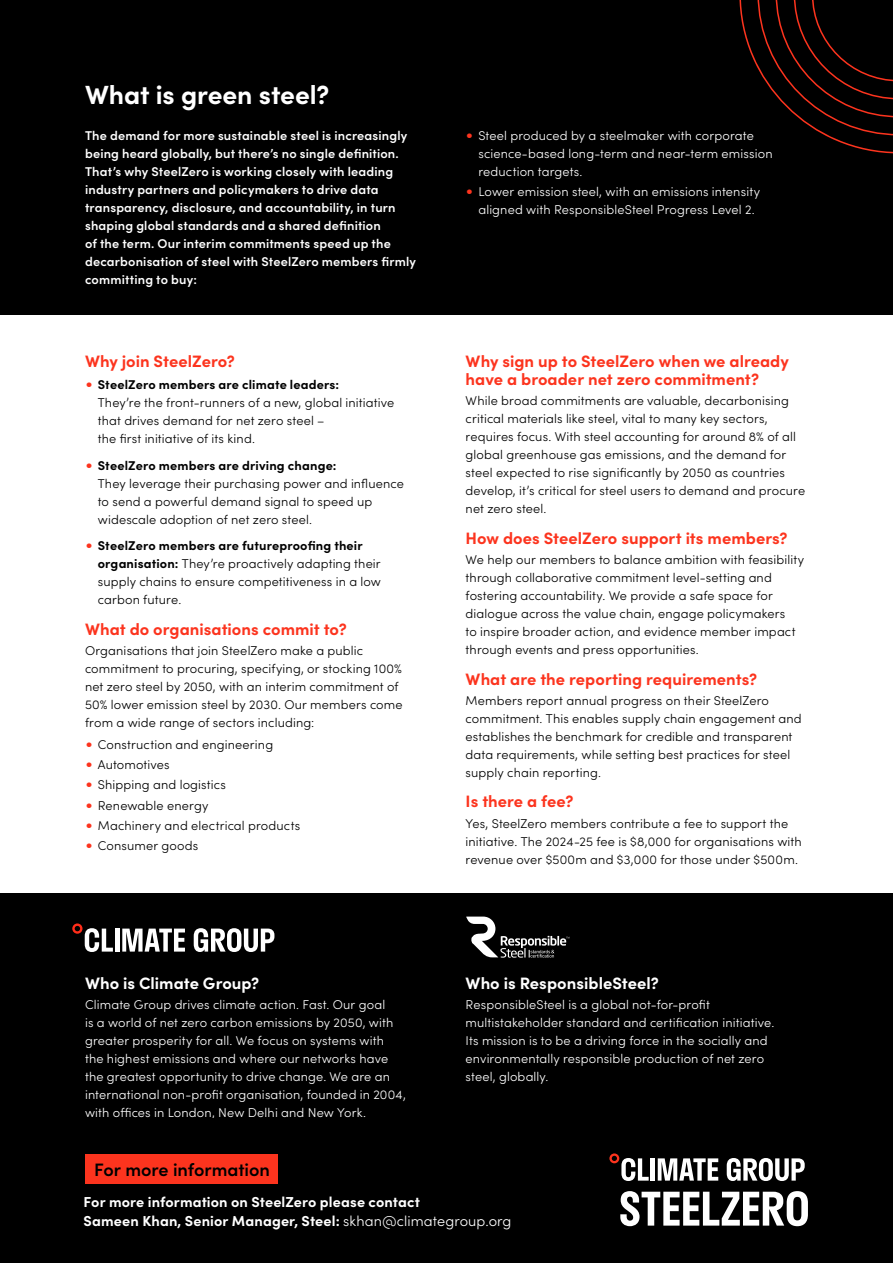
<style>
.page{position:relative;width:893px;height:1263px;background:#fff}
.page>*{position:absolute;margin:0;border:0;box-sizing:border-box;transform-origin:0 0}
.t1{font:700 26.25px "Sofia Pro";letter-spacing:-.005em;color:#fff}
.BODY{font:600 18px "Sofia Pro";letter-spacing:-.005em;color:#000}
.t2{font:700 16.5px/18px "Sofia Pro";color:#fc341e}
.t3{font:700 16.5px "Sofia Pro";color:#fff}
.Body{font:700 14.4px/19.2px "Sofia Pro";letter-spacing:.01em;color:#fff}
.Body-2{font:300 12.75px/18px "Sofia Pro";letter-spacing:.01em;color:#000}
.Body-3{font:300 12.75px/18px "Sofia Pro";letter-spacing:.01em;color:#fff}
.Body-4{font:600 12.75px/18px "Sofia Pro";letter-spacing:.015em;color:#fff}
.s1{font-size:18px;color:#fc341e}
.s2{font-weight:700}
.s3{font-weight:300}
</style>
<div class="page">
<div style="left:0;top:0;width:893px;height:315px;background:#000"></div>
<div style="left:0;top:893px;width:893px;height:370px;background:#000"></div>
<hr style="left:115px;top:928px;width:4px;height:23px;background:#fff">
<svg style="left:122px;top:928px;width:63px;height:23px"></svg>
<svg style="left:194px;top:928px;width:80px;height:24px"></svg>
<svg style="left:72px;top:923px;width:41px;height:29px"></svg>
<svg style="left:466px;top:916px;width:103px;height:42px"></svg>
<div style="left:86px;top:1154px;width:192px;height:30px;background:#fc341e"></div>
<hr style="left:651px;top:1158px;width:4px;height:22px;background:#fff">
<svg style="left:658px;top:1158px;width:60px;height:22px"></svg>
<svg style="left:727px;top:1158px;width:78px;height:23px"></svg>
<svg style="left:609px;top:1153px;width:40px;height:28px"></svg>
<svg style="left:620px;top:1191px;width:188px;height:35px"></svg>
<svg style="left:739px;top:0;width:154px;height:153px"></svg>
<h2 class="t1" style="left:85px;top:75px;width:246px">What is green steel?</h2>
<p class="Body-4" style="left:85px;top:125px;width:332px">The demand for more sustainable steel is increasingly being heard globally, but there’s no single definition.<br>That’s why SteelZero is working closely with leading industry partners and policymakers to drive data transparency, disclosure, and accountability, in turn shaping global standards and a shared definition<br>of the term. Our interim commitments speed up the decarbonisation of steel with SteelZero members firmly committing to buy:</p>
<p class="Body-3" style="left:478px;top:126px;width:296px;text-indent:-13px"><span class="s1">•</span> Steel produced by a steelmaker with corporate science-based long-term and near-term emission reduction targets.</p>
<p class="Body-3" style="left:466px;top:182px;width:296px;text-align:center"><span class="s1">•</span> Lower emission steel, with an emissions intensity aligned with ResponsibleSteel Progress Level 2.</p>
<h2 class="t2" style="left:85px;top:351px;width:151px">Why join SteelZero?</h2>
<p class="Body-2" style="left:98px;top:375px;width:298px;text-indent:-13px"><span class="s1">•</span> <span class="s2">SteelZero members are climate leaders:<br></span>They’re the front-runners of a new, global initiative that drives demand for net zero steel –<br>the first initiative of its kind.</p>
<p class="Body-2" style="left:98px;top:455px;width:308px;text-indent:-13px"><span class="s1">•</span> <span class="s2">SteelZero members are driving change:<br></span>They leverage their purchasing power and influence to send a powerful demand signal to speed up widescale adoption of net zero steel.</p>
<p class="Body-2" style="left:98px;top:536px;width:285px;text-indent:-13px"><span class="s1">•</span> <span class="s2">SteelZero members are futureproofing their organisation:</span> They’re proactively adapting their supply chains to ensure competitiveness in a low carbon future.</p>
<h2 class="t2" style="left:85px;top:619px;width:263px">What do organisations commit to?</h2>
<p class="Body-2" style="left:85px;top:641px;width:319px">Organisations that join SteelZero make a public commitment to procuring, specifying, or stocking 100% net zero steel by 2050, with an interim commitment of 50% lower emission steel by 2030. Our members come from a wide range of sectors including:</p>
<p class="Body-2" style="left:85px;top:735px;width:190px"><span class="s1">•</span> Construction and engineering</p>
<p class="Body-2" style="left:85px;top:755px;width:86px"><span class="s1">•</span> Automotives</p>
<p class="Body-2" style="left:85px;top:775px;width:142px"><span class="s1">•</span> Shipping and logistics</p>
<p class="Body-2" style="left:85px;top:795px;width:125px"><span class="s1">•</span> Renewable energy</p>
<p class="Body-2" style="left:85px;top:815px;width:217px"><span class="s1">•</span> Machinery and electrical products</p>
<p class="Body-2" style="left:85px;top:836px;width:115px"><span class="s1">•</span> Consumer goods</p>
<h2 class="t3" style="left:85px;top:970px;width:176px">Who is Climate Group?</h2>
<p class="Body-3" style="left:85px;top:995px;width:322px">Climate Group drives climate action. Fast. Our goal<br>is a world of net zero carbon emissions by 2050, with greater prosperity for all. We focus on systems with<br>the highest emissions and where our networks have the greatest opportunity to drive change. We are an international non-profit organisation, founded in 2004, with offices in London, New Delhi and New York.</p>
<p class="BODY" style="left:94px;top:1156px;width:177px">For more information</p>
<h2 class="t2" style="left:466px;top:351px;width:325px">Why sign up to SteelZero when we already have a broader net zero commitment?</h2>
<p class="Body-2" style="left:466px;top:391px;width:341px">While broad commitments are valuable, decarbonising critical materials like steel, vital to many key sectors, requires focus. With steel accounting for around 8% of all global greenhouse gas emissions, and the demand for steel expected to rise significantly by 2050 as countries develop, it’s critical for steel users to demand and procure net zero steel.</p>
<h2 class="t2" style="left:466px;top:528px;width:323px">How does SteelZero support its members?</h2>
<p class="Body-2" style="left:466px;top:550px;width:340px">We help our members to balance ambition with feasibility through collaborative commitment level-setting and fostering accountability. We provide a safe space for dialogue across the value chain, engage policymakers<br>to inspire broader action, and evidence member impact through events and press opportunities.</p>
<h2 class="t2" style="left:466px;top:668px;width:293px">What are the reporting requirements?</h2>
<p class="Body-2" style="left:466px;top:690px;width:338px">Members report annual progress on their SteelZero commitment. This enables supply chain engagement and establishes the benchmark for credible and transparent data requirements, while setting best practices for steel supply chain reporting.</p>
<h2 class="t2" style="left:466px;top:791px;width:110px">Is there a fee?</h2>
<p class="Body-2" style="left:466px;top:813px;width:338px">Yes, SteelZero members contribute a fee to support the initiative. The 2024-25 fee is $8,000 for organisations with revenue over $500m and $3,000 for those under $500m.</p>
<h2 class="t3" style="left:466px;top:970px;width:195px">Who is ResponsibleSteel?</h2>
<p class="Body-3" style="left:466px;top:995px;width:310px">ResponsibleSteel is a global not-for-profit multistakeholder standard and certification initiative.<br>Its mission is to be a driving force in the socially and environmentally responsible production of net zero steel, globally.</p>
<p class="Body" style="left:84px;top:1191px;width:429px">For more information on SteelZero please contact<br>Sameen Khan, Senior Manager, Steel: <span class="s3">skhan@climategroup.org</span></p>
</div>
